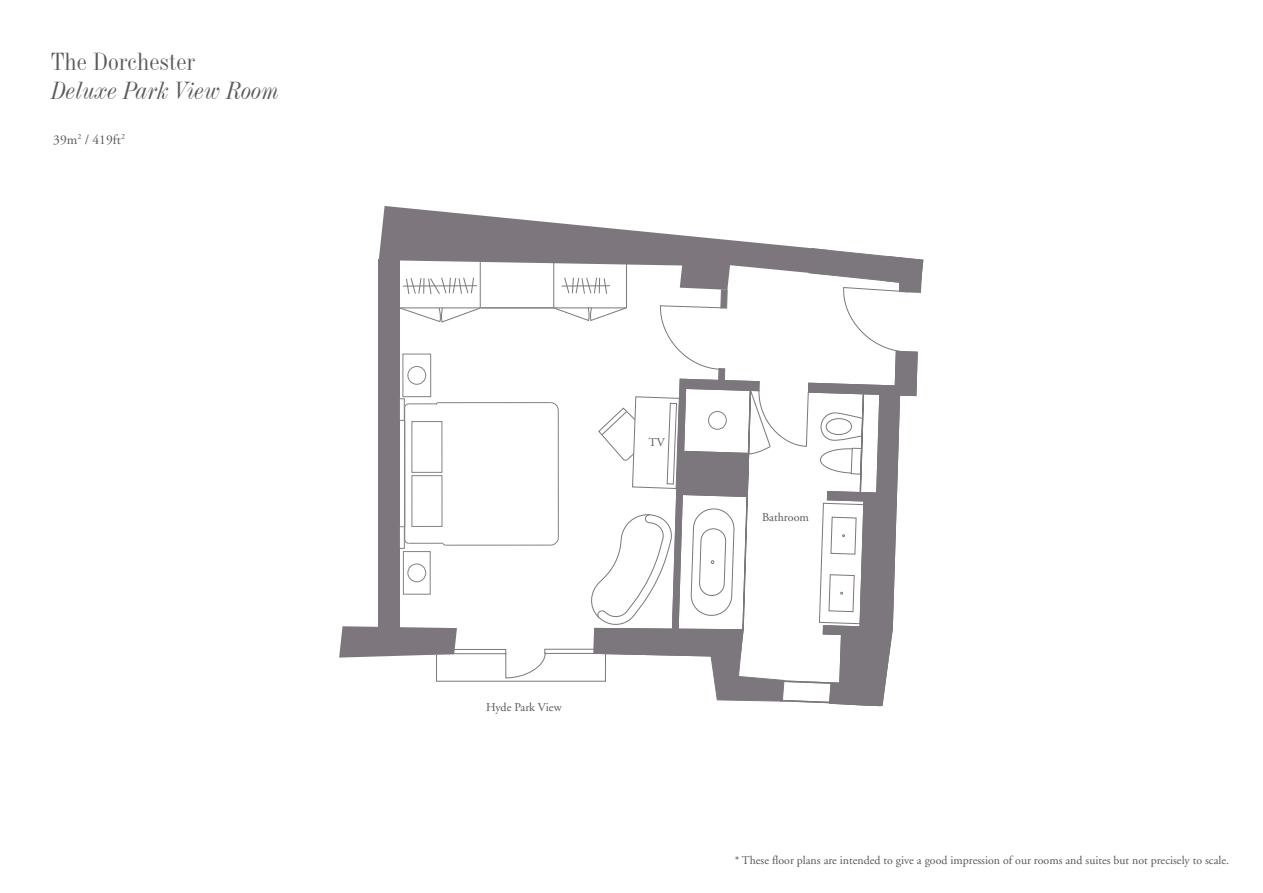
<style>
.page{position:relative;width:1263px;height:893px;background:#fff}
.page>*{position:absolute;margin:0;border:0;box-sizing:border-box;transform-origin:0 0}
.t1{font:italic 24px "Industrial 736 BT";color:#5d595f}
.t2{font:24px "Industrial 736 BT";color:#5d595f}
.t3{font:13.5px "Adobe Garamond";color:#57585a}
.t4{font:12px "Adobe Garamond";color:#57585a}
.t5{font:11.85px "Adobe Garamond";color:#57585a}
</style>
<div class="page">
<svg style="left:339px;top:206px;width:584px;height:501px"></svg>
<h1 class="t2" style="left:51px;top:46px;width:146px">The Dorchester</h1>
<h1 class="t1" style="left:51px;top:75px;width:230px">Deluxe Park View Room</h1>
<p class="t3" style="left:53px;top:132px;width:73px">39m<sup>2</sup> / 419ft<sup>2</sup></p>
<p class="t4" style="left:486px;top:701px;width:77px">Hyde Park View</p>
<p class="t4" style="left:649px;top:435px;width:18px">TV</p>
<p class="t4" style="left:762px;top:510px;width:48px">Bathroom</p>
<p class="t5" style="left:735px;top:854px;width:496px">* These floor plans are intended to give a good impression of our rooms and suites but not precisely to scale.</p>
</div>
